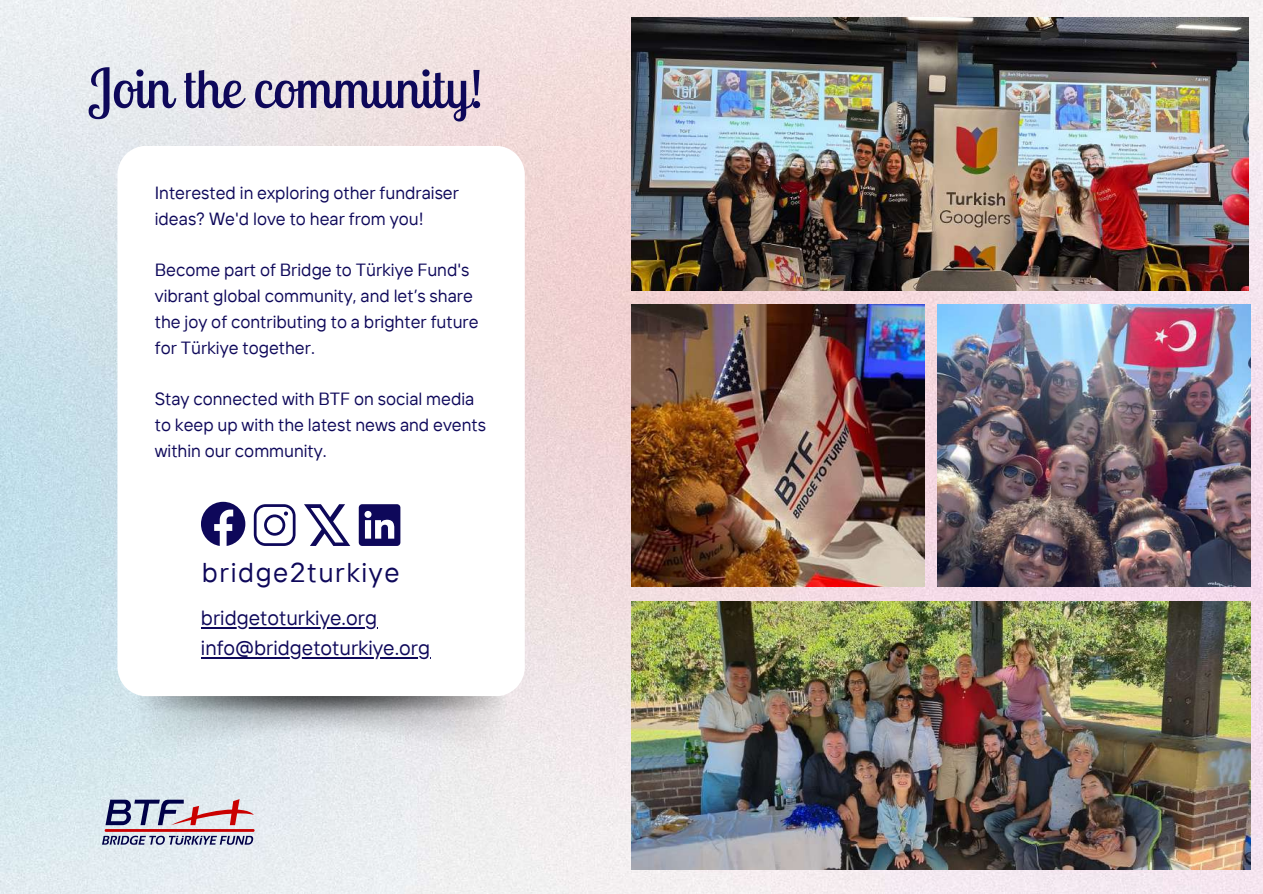
<style>
.page{position:relative;width:1263px;height:894px;background:#fff}
.page>*{position:absolute;margin:0;border:0;box-sizing:border-box;transform-origin:0 0}
.t1{font:54.3px "Lobster Two";color:#0e085a}
.t2{font:27.15px "TT Interphases";letter-spacing:.06em;color:#0e085a}
.t3{font:20.4px/30.2px "TT Interphases";color:#0e085a}
.t4{font:17.55px/25.8px "TT Interphases";color:#0e085a}
</style>
<div class="page">
<img style="left:0;top:0;width:1263px;height:893px">
<svg style="left:102px;top:798px;width:153px;height:46px;background:#b3a1b2"></svg>
<img style="left:631px;top:18px;width:617px;height:272px">
<img style="left:631px;top:601px;width:619px;height:268px">
<svg style="left:117px;top:146px;width:408px;height:550px"></svg>
<svg style="left:201px;top:501px;width:44px;height:44px"></svg>
<svg style="left:254px;top:504px;width:41px;height:41px"></svg>
<svg style="left:304px;top:504px;width:46px;height:41px"></svg>
<svg style="left:359px;top:504px;width:41px;height:41px"></svg>
<hr style="left:201px;top:626px;width:176px;height:2px;background:#0e085a">
<hr style="left:201px;top:657px;width:229px;height:1px;background:#0e085a">
<img style="left:134px;top:696px;width:374px;height:60px">
<img style="left:631px;top:305px;width:293px;height:281px">
<img style="left:937px;top:305px;width:313px;height:281px">
<h1 class="t1" style="left:89px;top:54px;width:396px">Join the community!</h1>
<p class="t4" style="left:155px;top:179px;width:306px">Interested in exploring other fundraiser ideas? We'd love to hear from you!</p>
<p class="t4" style="left:155px;top:256px;width:325px">Become part of Bridge to Türkiye Fund's vibrant global community, and let’s share the joy of contributing to a brighter future for Türkiye together.</p>
<p class="t4" style="left:155px;top:386px;width:333px">Stay connected with BTF on social media to keep up with the latest news and events within our community.</p>
<h2 class="t2" style="left:202px;top:555px;width:199px">bridge2turkiye</h2>
<p class="t3" style="left:201px;top:602px;width:231px">bridgetoturkiye.org info@bridgetoturkiye.org</p>
</div>
